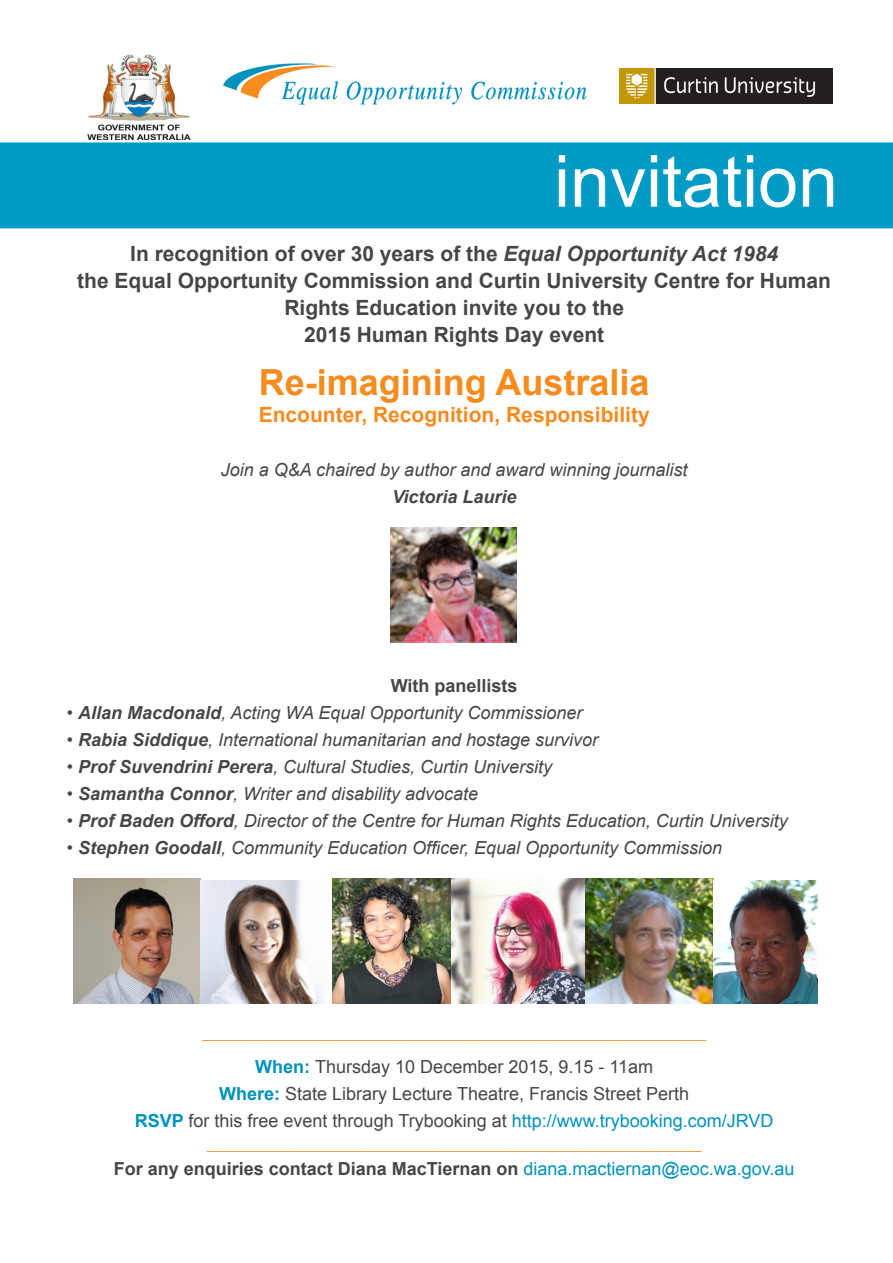
<style>
.page{position:relative;width:893px;height:1263px;background:#fff}
.page>*{position:absolute;margin:0;border:0;box-sizing:border-box;transform-origin:0 0}
.t1{font:72px "Arial";color:#fff}
.t2{font:700 36px "Arial";color:#f68c1e}
.t3{font:700 21px/27px "Arial";color:#464646;text-align:center}
.t4{font:700 21px "Arial";color:#f68a1d}
.t5{font:italic 18px "Arial";color:#464646}
.t6{font:18px/27px "Arial";color:#464646;text-align:center}
.t7{font:18px "Times New Roman";color:#f78d1f}
.t8{font:700 18px "Arial";color:#464646}
.t9{font:italic 700 18px "Arial";color:#464646}
.s1{font-style:italic}
.s2{font-weight:700}
.s3{font-weight:700;color:#0092be}
.s4{font-weight:700;color:#0093bb}
.s5{color:#0092be}
.s6{font-weight:400;color:#0092be}
</style>
<div class="page">
<div style="left:0;top:142px;width:893px;height:86px;background:#009ac7"></div>
<img style="left:87px;top:54px;width:104px;height:85px">
<div style="left:400px;top:153px;width:439px;height:72px;background:#009ac7"></div>
<div style="left:400px;top:153px;width:440px;height:73px;border:2px solid #009ac7"></div>
<img style="left:73px;top:878px;width:127px;height:125px">
<img style="left:333px;top:878px;width:380px;height:125px">
<img style="left:200px;top:880px;width:123px;height:123px">
<img style="left:713px;top:880px;width:105px;height:123px">
<img style="left:619px;top:68px;width:213px;height:35px">
<img style="left:223px;top:63px;width:364px;height:42px">
<img style="left:391px;top:527px;width:126px;height:115px">
<h1 class="t1" style="left:554px;top:134px;width:286px">invitation</h1>
<p class="t3" style="left:77px;top:241px;width:755px">In recognition of over 30 years of the <span class="s1">Equal Opportunity Act 1984<br></span>the Equal Opportunity Commission and Curtin University Centre for Human Rights Education invite you to the<br>2015 Human Rights Day event</p>
<h2 class="t2" style="left:259px;top:358px;width:392px">Re-imagining Australia</h2>
<p class="t4" style="left:259px;top:400px;width:392px">Encounter, Recognition, Responsibility</p>
<p class="t5" style="left:221px;top:458px;width:468px">Join a Q&amp;A chaired by author and award winning journalist</p>
<p class="t9" style="left:392px;top:484px;width:126px">Victoria Laurie</p>
<p class="t8" style="left:391px;top:673px;width:128px">With panellists</p>
<p class="t5" style="left:67px;top:701px;width:517px">• <span class="s2">Allan Macdonald</span>, Acting WA Equal Opportunity Commissioner</p>
<p class="t5" style="left:67px;top:728px;width:533px">• <span class="s2">Rabia Siddique</span>, International humanitarian and hostage survivor</p>
<p class="t5" style="left:67px;top:755px;width:487px">• <span class="s2">Prof Suvendrini Perera</span>, Cultural Studies, Curtin University</p>
<p class="t5" style="left:67px;top:782px;width:413px">• <span class="s2">Samantha Connor</span>, Writer and disability advocate</p>
<p class="t5" style="left:67px;top:809px;width:723px">• <span class="s2">Prof Baden Offord</span>, Director of the Centre for Human Rights Education, Curtin University</p>
<p class="t5" style="left:67px;top:836px;width:657px">• <span class="s2">Stephen Goodall</span>, Community Education Officer, Equal Opportunity Commission</p>
<p class="t7" style="left:202px;top:1019px;width:505px">________________________________________________________</p>
<p class="t6" style="left:135px;top:1053px;width:640px"><span class="s3">When:</span> Thursday 10 December 2015, 9.15 - 11am<br><span class="s4">Where:</span> State Library Lecture Theatre, Francis Street Perth<br><span class="s4">RSVP</span> for this free event through Trybooking at <span class="s5">http://www.trybooking.com/JRVD</span></p>
<p class="t7" style="left:207px;top:1130px;width:496px">_______________________________________________________</p>
<p class="t8" style="left:114px;top:1157px;width:682px">For any enquiries contact Diana MacTiernan on <span class="s6">diana.mactiernan@eoc.wa.gov.au</span></p>
</div>
